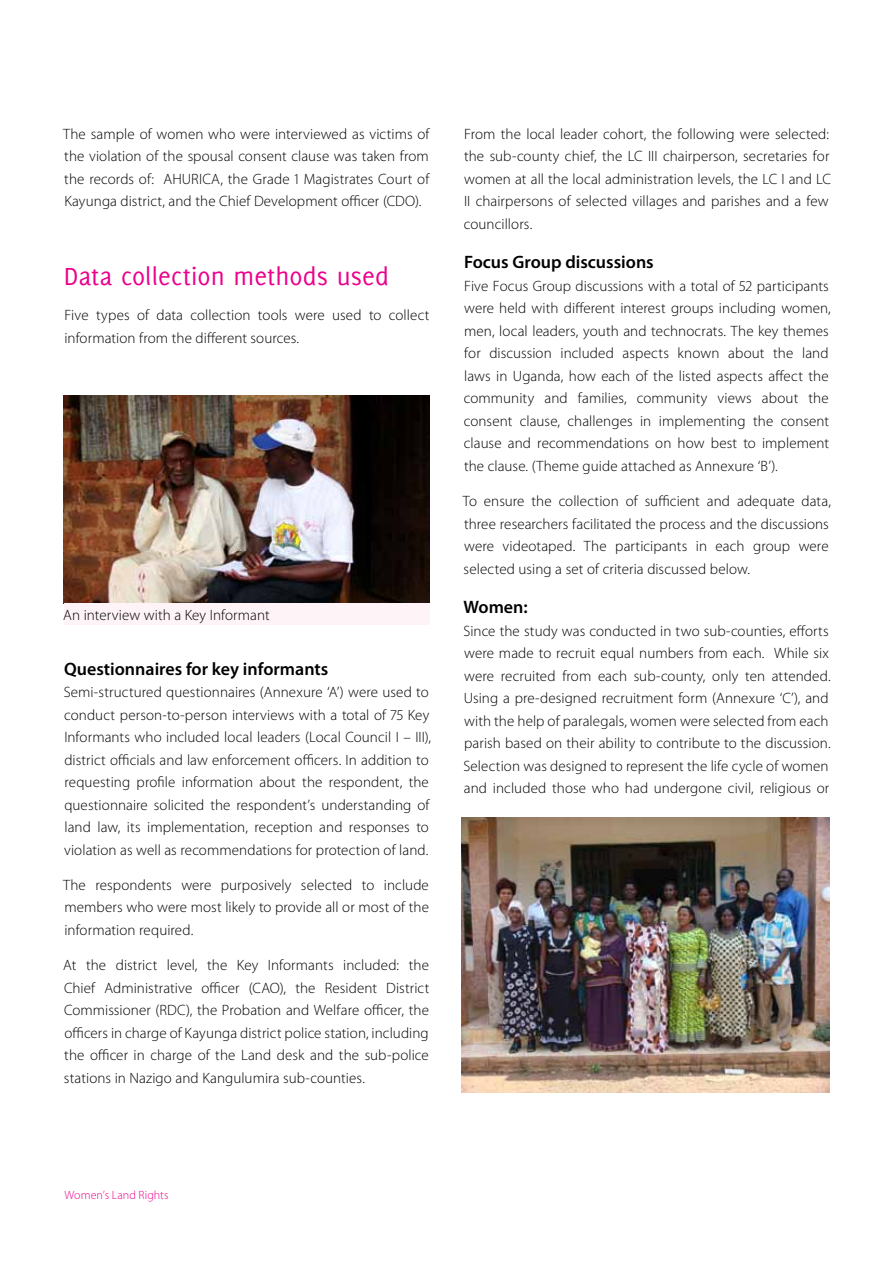
<style>
.page{position:relative;width:893px;height:1263px;background:#fff}
.page>*{position:absolute;margin:0;border:0;box-sizing:border-box;transform-origin:0 0}
.t1{font:27px "Delicious";letter-spacing:.005em;color:#ec008c}
.t2{font:600 18px "Myriad Pro";color:#000}
.t3{font:300 15px/22.5px "Myriad Pro";letter-spacing:.005em;color:#000}
.t4{font:300 12px "Myriad Pro";letter-spacing:.005em;color:#ec008c}
</style>
<div class="page">
<img style="left:64px;top:395px;width:365px;height:208px">
<div style="left:64px;top:603px;width:365px;height:22px;background:#fef3f7"></div>
<img style="left:462px;top:818px;width:367px;height:275px">
<p class="t3" style="left:63px;top:122px;width:368px;text-align:justify">The sample of women who were interviewed as victims of the violation of the spousal consent clause was taken from the records of: AHURICA, the Grade 1 Magistrates Court of Kayunga district, and the Chief Development officer (CDO).</p>
<h1 class="t1" style="left:64px;top:261px;width:327px">Data collection methods used</h1>
<p class="t3" style="left:64px;top:304px;width:367px">Five types of data collection tools were used to collect information from the different sources.</p>
<p class="t3" style="left:63px;top:603px;width:208px">An interview with a Key Informant</p>
<p class="t2" style="left:64px;top:657px;width:266px">Questionnaires for key informants</p>
<p class="t3" style="left:64px;top:681px;width:369px">Semi-structured questionnaires (Annexure ‘A’) were used to conduct person-to-person interviews with a total of 75 Key Informants who included local leaders (Local Council I – III), district officials and law enforcement officers. In addition to requesting profile information about the respondent, the questionnaire solicited the respondent’s understanding of land law, its implementation, reception and responses to violation as well as recommendations for protection of land.</p>
<p class="t3" style="left:63px;top:873px;width:367px;text-align:justify">The respondents were purposively selected to include members who were most likely to provide all or most of the information required.</p>
<p class="t3" style="left:63px;top:954px;width:368px;text-align:justify">At the district level, the Key Informants included: the Chief Administrative officer (CAO), the Resident District Commissioner (RDC), the Probation and Welfare officer, the officers in charge of Kayunga district police station, including the officer in charge of the Land desk and the sub-police stations in Nazigo and Kangulumira sub-counties.</p>
<p class="t3" style="left:464px;top:122px;width:369px">From the local leader cohort, the following were selected: the sub-county chief, the LC III chairperson, secretaries for women at all the local administration levels, the LC I and LC II chairpersons of selected villages and parishes and a few councillors.</p>
<p class="t2" style="left:464px;top:251px;width:191px">Focus Group discussions</p>
<p class="t3" style="left:464px;top:274px;width:369px">Five Focus Group discussions with a total of 52 participants were held with different interest groups including women, men, local leaders, youth and technocrats. The key themes for discussion included aspects known about the land laws in Uganda, how each of the listed aspects affect the community and families, community views about the consent clause, challenges in implementing the consent clause and recommendations on how best to implement the clause. (Theme guide attached as Annexure ‘B’).</p>
<p class="t3" style="left:463px;top:490px;width:370px">To ensure the collection of sufficient and adequate data, three researchers facilitated the process and the discussions were videotaped. The participants in each group were selected using a set of criteria discussed below.</p>
<p class="t2" style="left:464px;top:596px;width:66px">Women:</p>
<p class="t3" style="left:463px;top:619px;width:369px">Since the study was conducted in two sub-counties, efforts were made to recruit equal numbers from each. While six were recruited from each sub-county, only ten attended.<br>Using a pre-designed recruitment form (Annexure ‘C’), and with the help of paralegals, women were selected from each parish based on their ability to contribute to the discussion.<br>Selection was designed to represent the life cycle of women and included those who had undergone civil, religious or</p>
<p class="t4" style="left:65px;top:1188px;width:106px">Women’s Land Rights</p>
</div>
